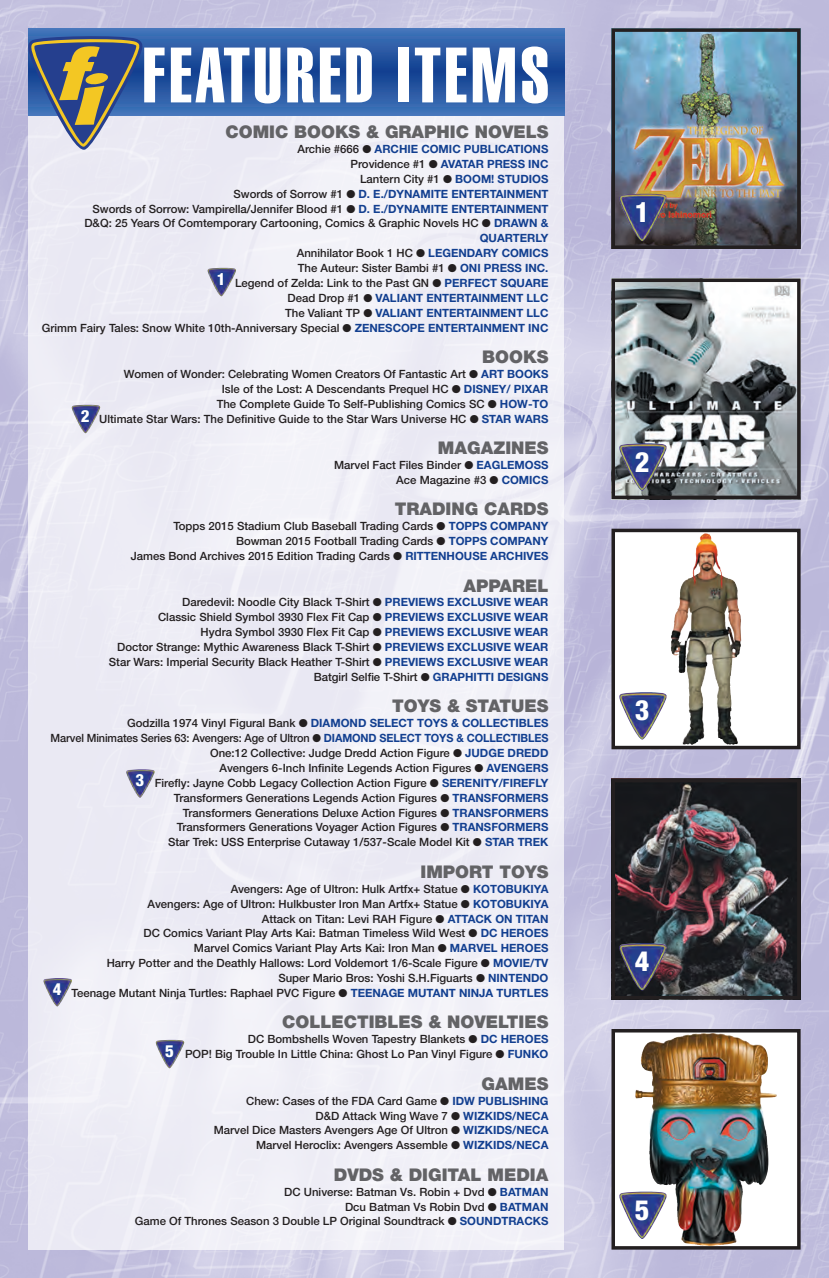
<style>
.page{position:relative;width:829px;height:1278px;background:#fff}
.page>*{position:absolute;margin:0;border:0;box-sizing:border-box;transform-origin:0 0}
.t1{font:77px "Helvetica Extra Compressed";letter-spacing:.05em;color:#fff}
.t2{font:800 condensed 28px "Helvetica Neue";color:#fff}
.t3{font:900 17.5px "Helvetica Neue";color:#636366}
.t4{font:800 condensed 16.8px "Helvetica Neue";color:#fff}
.t5{font:500 11.38px/14.9px "Helvetica Neue";color:#231f20;text-align:right}
.s1{font-weight:700;color:#123f90}
</style>
<div class="page">
<img style="left:0;top:0;width:828px;height:1277px">
<div style="left:28px;top:115px;width:536px;height:1134px;background:#eeeef6"></div>
<svg style="left:28px;top:28px;width:536px;height:87px;background:#2b5ba6"></svg>
<svg style="left:28px;top:36px;width:114px;height:114px"></svg>
<img style="left:616px;top:33px;width:179px;height:211px">
<div style="left:611px;top:28px;width:189px;height:221px;border:4px solid #231f20"></div>
<img style="left:616px;top:283px;width:179px;height:211px">
<div style="left:611px;top:278px;width:189px;height:221px;border:4px solid #231f20"></div>
<svg style="left:616px;top:533px;width:179px;height:211px"></svg>
<img style="left:670px;top:533px;width:35px;height:129px">
<div style="left:611px;top:528px;width:189px;height:221px;border:4px solid #231f20"></div>
<img style="left:616px;top:783px;width:179px;height:211px">
<div style="left:611px;top:778px;width:189px;height:221px;border:4px solid #231f20"></div>
<img style="left:616px;top:1033px;width:179px;height:211px">
<img style="left:634px;top:1033px;width:76px;height:152px">
<div style="left:611px;top:1028px;width:189px;height:221px;border:4px solid #231f20"></div>
<img style="left:619px;top:194px;width:20px;height:19px">
<img style="left:619px;top:443px;width:20px;height:20px">
<img style="left:619px;top:692px;width:20px;height:19px">
<img style="left:619px;top:943px;width:20px;height:19px">
<img style="left:619px;top:1191px;width:20px;height:19px">
<svg style="left:208px;top:268px;width:12px;height:11px"></svg>
<svg style="left:72px;top:405px;width:12px;height:11px"></svg>
<svg style="left:126px;top:769px;width:12px;height:12px"></svg>
<svg style="left:44px;top:978px;width:12px;height:11px"></svg>
<svg style="left:156px;top:1040px;width:12px;height:11px"></svg>
<svg style="left:14px;top:1260px;width:10px;height:17px"></svg>
<svg style="left:805px;top:1260px;width:10px;height:17px"></svg>
<h1 class="t1" style="left:142px;top:29px;width:408px">FEATURED ITEMS</h1>
<h3 class="t3" style="left:225px;top:121px;width:324px">COMIC BOOKS &amp; GRAPHIC NOVELS</h3>
<p class="t5" style="left:42px;top:141px;width:508px">Archie #666 ● <span class="s1">ARCHIE COMIC PUBLICATIONS<br></span>Providence #1 ● <span class="s1">AVATAR PRESS INC<br></span>Lantern City #1 ● <span class="s1">BOOM! STUDIOS<br></span>Swords of Sorrow #1 ● <span class="s1">D. E./DYNAMITE ENTERTAINMENT<br></span>Swords of Sorrow: Vampirella/Jennifer Blood #1 ● <span class="s1">D. E./DYNAMITE ENTERTAINMENT<br></span>D&amp;Q: 25 Years Of Comtemporary Cartooning, Comics &amp; Graphic Novels HC ● <span class="s1">DRAWN &amp; QUARTERLY<br></span>Annihilator Book 1 HC ● <span class="s1">LEGENDARY COMICS<br></span>The Auteur: Sister Bambi #1 ● <span class="s1">ONI PRESS INC.<br></span>Legend of Zelda: Link to the Past GN ● <span class="s1">PERFECT SQUARE<br></span>Dead Drop #1 ● <span class="s1">VALIANT ENTERTAINMENT LLC<br></span>The Valiant TP ● <span class="s1">VALIANT ENTERTAINMENT LLC<br></span>Grimm Fairy Tales: Snow White 10th-Anniversary Special ● <span class="s1">ZENESCOPE ENTERTAINMENT INC</span></p>
<h3 class="t3" style="left:482px;top:346px;width:68px">BOOKS</h3>
<p class="t5" style="left:99px;top:366px;width:450px">Women of Wonder: Celebrating Women Creators Of Fantastic Art ● <span class="s1">ART BOOKS<br></span>Isle of the Lost: A Descendants Prequel HC ● <span class="s1">DISNEY/ PIXAR<br></span>The Complete Guide To Self-Publishing Comics SC ● <span class="s1">HOW-TO<br></span>Ultimate Star Wars: The Definitive Guide to the Star Wars Universe HC ● <span class="s1">STAR WARS</span></p>
<h3 class="t3" style="left:438px;top:437px;width:112px">MAGAZINES</h3>
<p class="t5" style="left:334px;top:457px;width:216px">Marvel Fact Files Binder ● <span class="s1">EAGLEMOSS<br></span>Ace Magazine #3 ● <span class="s1">COMICS</span></p>
<h3 class="t3" style="left:394px;top:498px;width:155px">TRADING CARDS</h3>
<p class="t5" style="left:131px;top:518px;width:419px">Topps 2015 Stadium Club Baseball Trading Cards ● <span class="s1">TOPPS COMPANY<br></span>Bowman 2015 Football Trading Cards ● <span class="s1">TOPPS COMPANY<br></span>James Bond Archives 2015 Edition Trading Cards ● <span class="s1">RITTENHOUSE ARCHIVES</span></p>
<h3 class="t3" style="left:463px;top:575px;width:86px">APPAREL</h3>
<p class="t5" style="left:109px;top:595px;width:441px">Daredevil: Noodle City Black T-Shirt ● <span class="s1">PREVIEWS EXCLUSIVE WEAR<br></span>Classic Shield Symbol 3930 Flex Fit Cap ● <span class="s1">PREVIEWS EXCLUSIVE WEAR<br></span>Hydra Symbol 3930 Flex Fit Cap ● <span class="s1">PREVIEWS EXCLUSIVE WEAR<br></span>Doctor Strange: Mythic Awareness Black T-Shirt ● <span class="s1">PREVIEWS EXCLUSIVE WEAR </span>Star Wars: Imperial Security Black Heather T-Shirt ● <span class="s1">PREVIEWS EXCLUSIVE WEAR </span>Batgirl Selfie T-Shirt ● <span class="s1">GRAPHITTI DESIGNS</span></p>
<h3 class="t3" style="left:392px;top:695px;width:158px">TOYS &amp; STATUES</h3>
<p class="t5" style="left:51px;top:715px;width:499px">Godzilla 1974 Vinyl Figural Bank ● <span class="s1">DIAMOND SELECT TOYS &amp; COLLECTIBLES<br></span>Marvel Minimates Series 63: Avengers: Age of Ultron ● <span class="s1">DIAMOND SELECT TOYS &amp; COLLECTIBLES </span>One:12 Collective: Judge Dredd Action Figure ● <span class="s1">JUDGE DREDD<br></span>Avengers 6-Inch Infinite Legends Action Figures ● <span class="s1">AVENGERS<br></span>Firefly: Jayne Cobb Legacy Collection Action Figure ● <span class="s1">SERENITY/FIREFLY<br></span>Transformers Generations Legends Action Figures ● <span class="s1">TRANSFORMERS<br></span>Transformers Generations Deluxe Action Figures ● <span class="s1">TRANSFORMERS<br></span>Transformers Generations Voyager Action Figures ● <span class="s1">TRANSFORMERS<br></span>Star Trek: USS Enterprise Cutaway 1/537-Scale Model Kit ● <span class="s1">STAR TREK</span></p>
<h3 class="t3" style="left:420px;top:861px;width:129px">IMPORT TOYS</h3>
<p class="t5" style="left:72px;top:881px;width:478px">Avengers: Age of Ultron: Hulk Artfx+ Statue ● <span class="s1">KOTOBUKIYA<br></span>Avengers: Age of Ultron: Hulkbuster Iron Man Artfx+ Statue ● <span class="s1">KOTOBUKIYA<br></span>Attack on Titan: Levi RAH Figure ● <span class="s1">ATTACK ON TITAN<br></span>DC Comics Variant Play Arts Kai: Batman Timeless Wild West ● <span class="s1">DC HEROES<br></span>Marvel Comics Variant Play Arts Kai: Iron Man ● <span class="s1">MARVEL HEROES<br></span>Harry Potter and the Deathly Hallows: Lord Voldemort 1/6-Scale Figure ● <span class="s1">MOVIE/TV<br></span>Super Mario Bros: Yoshi S.H.Figuarts ● <span class="s1">NINTENDO<br></span>Teenage Mutant Ninja Turtles: Raphael PVC Figure ● <span class="s1">TEENAGE MUTANT NINJA TURTLES</span></p>
<h3 class="t3" style="left:282px;top:1011px;width:268px">COLLECTIBLES &amp; NOVELTIES</h3>
<p class="t5" style="left:185px;top:1031px;width:365px">DC Bombshells Woven Tapestry Blankets ● <span class="s1">DC HEROES<br></span>POP! Big Trouble In Little China: Ghost Lo Pan Vinyl Figure ● <span class="s1">FUNKO</span></p>
<h3 class="t3" style="left:481px;top:1072px;width:68px">GAMES</h3>
<p class="t5" style="left:214px;top:1092px;width:336px">Chew: Cases of the FDA Card Game ● <span class="s1">IDW PUBLISHING<br></span>D&amp;D Attack Wing Wave 7 ● <span class="s1">WIZKIDS/NECA<br></span>Marvel Dice Masters Avengers Age Of Ultron ● <span class="s1">WIZKIDS/NECA </span>Marvel Heroclix: Avengers Assemble ● <span class="s1">WIZKIDS/NECA</span></p>
<h3 class="t3" style="left:333px;top:1163px;width:216px">DVDS &amp; DIGITAL MEDIA</h3>
<p class="t5" style="left:135px;top:1183px;width:415px">DC Universe: Batman Vs. Robin + Dvd ● <span class="s1">BATMAN<br></span>Dcu Batman Vs Robin Dvd ● <span class="s1">BATMAN<br></span>Game Of Thrones Season 3 Double LP Original Soundtrack ● <span class="s1">SOUNDTRACKS</span></p>
<h3 class="t4" style="left:217px;top:268px;width:10px">1</h3>
<h3 class="t4" style="left:81px;top:405px;width:10px">2</h3>
<h3 class="t4" style="left:135px;top:769px;width:10px">3</h3>
<h3 class="t4" style="left:53px;top:978px;width:10px">4</h3>
<h3 class="t4" style="left:165px;top:1040px;width:10px">5</h3>
<h2 class="t2" style="left:634px;top:195px;width:16px">1</h2>
<h2 class="t2" style="left:634px;top:444px;width:16px">2</h2>
<h2 class="t2" style="left:634px;top:693px;width:16px">3</h2>
<h2 class="t2" style="left:634px;top:944px;width:16px">4</h2>
<h2 class="t2" style="left:634px;top:1192px;width:16px">5</h2>
</div>
